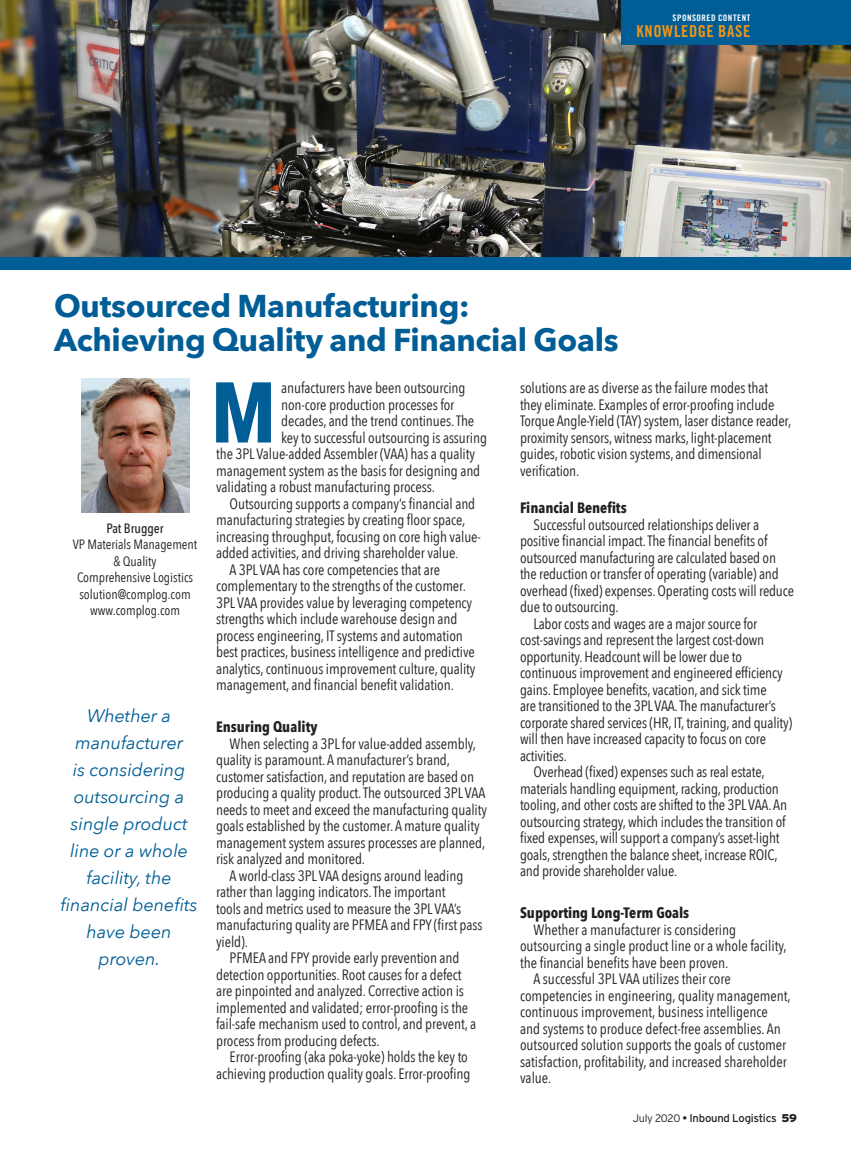
<style>
.page{position:relative;width:851px;height:1161px;background:#fff}
.page>*{position:absolute;margin:0;border:0;box-sizing:border-box;transform-origin:0 0}
.K-BASE_First_Paragra{font:700 84.9px "Avenir Next Condensed";color:#005d95}
.K-BASE_Headline{font:700 31.5px/34.5px "Avenir Next";letter-spacing:-.01em;color:#005d95}
.K-BASE_Body_Copy{font:italic 18px/27px "Avenir Next";letter-spacing:-.005em;color:#005d95;text-align:center}
.t1{font:16.5px "Trade Gothic LT Std Bd Cn 20";letter-spacing:.04em;color:#ec951a}
.K-BASE_Body_Copy-2{font:15px/16.5px "Avenir Next Condensed";letter-spacing:-.005em;color:#231f20}
.K-BASE_First_Paragra-2{font:15px "Avenir Next Condensed";letter-spacing:-.005em;color:#231f20}
.K-BASE_Crosshead{font:700 15px "Avenir Next Condensed";color:#231f20}
.K-BASE_Name_and_Titl{font:13.5px/16.5px "Avenir Next Condensed";color:#231f20;text-align:center}
.K-BASE_Name_and_Titl-2{font:500 13.5px "Avenir Next Condensed";color:#231f20}
.t2{font:11.25px "Interstate";letter-spacing:-.025em;color:#231f20}
.t3{font:9px "Trade Gothic LT Std Bd Cn 20";letter-spacing:.06em;color:#fff}
.s1{font-family:"Myriad Pro";font-weight:300;font-stretch:semi-condensed}
.s2{font-weight:300;font-size:10.8px}
.s3{font-weight:900}
</style>
<div class="page">
<div style="left:0;top:243px;width:850px;height:27px;background:#005d95"></div>
<img style="left:0;top:0;width:850px;height:256px">
<div style="left:621px;top:0;width:229px;height:45px;background:#005d95"></div>
<img style="left:81px;top:378px;width:108px;height:135px">
<p class="t3" style="left:672px;top:12px;width:79px">SPONSORED CONTENT</p>
<p class="t1" style="left:636px;top:21px;width:116px">KNOWLEDGE BASE</p>
<h1 class="K-BASE_Headline" style="left:54px;top:288px;width:566px">Outsourced Manufacturing:<br>Achieving Quality and Financial Goals</h1>
<p class="K-BASE_Name_and_Titl-2" style="left:106px;top:520px;width:59px">Pat Brugger</p>
<p class="K-BASE_Name_and_Titl" style="left:73px;top:536px;width:126px">VP Materials Management &amp; Quality</p>
<p class="K-BASE_Name_and_Titl" style="left:77px;top:569px;width:118px">Comprehensive Logistics</p>
<p class="K-BASE_Name_and_Titl" style="left:79px;top:585px;width:113px">solution@complog.com</p>
<p class="K-BASE_Name_and_Titl" style="left:90px;top:602px;width:91px">www.complog.com</p>
<p class="K-BASE_Body_Copy" style="left:61px;top:701px;width:138px">Whether a manufacturer<br>is considering outsourcing a single product line or a whole facility, the financial benefits have been proven.</p>
<p class="K-BASE_First_Paragra" style="left:211px;top:361px;width:67px">M</p>
<p class="K-BASE_First_Paragra-2" style="left:281px;top:375px;width:186px">anufacturers have been outsourcing</p>
<p class="K-BASE_First_Paragra-2" style="left:281px;top:391px;width:175px">non-core production processes for</p>
<p class="K-BASE_First_Paragra-2" style="left:281px;top:408px;width:194px">decades, and the trend continues. The</p>
<p class="K-BASE_First_Paragra-2" style="left:281px;top:424px;width:207px">key to successful outsourcing is assuring</p>
<p class="K-BASE_First_Paragra-2" style="left:216px;top:441px;width:260px">the 3PL Value-added Assembler (VAA) has a quality</p>
<p class="K-BASE_First_Paragra-2" style="left:216px;top:457px;width:266px">management system as the basis for designing and</p>
<p class="K-BASE_First_Paragra-2" style="left:216px;top:474px;width:220px">validating a robust manufacturing process.</p>
<p class="K-BASE_Body_Copy-2" style="left:216px;top:494px;width:266px;text-indent:14px">Outsourcing supports a company’s financial and manufacturing strategies by creating floor space, increasing throughput, focusing on core high value&shy;added activities, and driving shareholder value<span class="s1">.</span></p>
<p class="K-BASE_Body_Copy-2" style="left:216px;top:560px;width:261px;text-indent:14px">A 3PL VAA has core competencies that are complementary to the strengths of the customer.<br>3PL VAA provides value by leveraging competency strengths which include warehouse design and process engineering, IT systems and automation best practices, business intelligence and predictive analytics, continuous improvement culture, quality management, and financial benefit validation.</p>
<p class="K-BASE_Crosshead" style="left:216px;top:718px;width:103px">Ensuring Quality</p>
<p class="K-BASE_Body_Copy-2" style="left:216px;top:735px;width:272px;text-indent:14px">When selecting a 3PL for value-added assembly, quality is paramount. A manufacturer’s brand, customer satisfaction, and reputation are based on producing a quality product. The outsourced 3PL VAA needs to meet and exceed the manufacturing quality goals established by the customer. A mature quality management system assures processes are planned, risk analyzed and monitored.</p>
<p class="K-BASE_Body_Copy-2" style="left:216px;top:867px;width:268px;text-indent:14px">A world-class 3PL VAA designs around leading rather than lagging indicators. The important<br>tools and metrics used to measure the 3PL VAA’s manufacturing quality are PFMEA and FPY (first pass yield).</p>
<p class="K-BASE_Body_Copy-2" style="left:216px;top:949px;width:261px;text-indent:14px">PFMEA and FPY provide early prevention and detection opportunities. Root causes for a defect are pinpointed and analyzed. Corrective action is implemented and validated; error-proofing is the fail-safe mechanism used to control, and prevent, a process from producing defects.</p>
<p class="K-BASE_Body_Copy-2" style="left:216px;top:1048px;width:256px;text-align:right">Error-proofing (aka poka-yoke) holds the key to achieving production quality goals. Error-proofing</p>
<p class="K-BASE_Body_Copy-2" style="left:520px;top:379px;width:273px">solutions are as diverse as the failure modes that they eliminate. Examples of error-proofing include Torque Angle-Yield (TAY) system, laser distance reader, proximity sensors, witness marks, light-placement guides, robotic vision systems, and dimensional verification.</p>
<p class="K-BASE_Crosshead" style="left:520px;top:499px;width:108px">Financial Benefits</p>
<p class="K-BASE_Body_Copy-2" style="left:520px;top:515px;width:275px;text-indent:14px">Successful outsourced relationships deliver a positive financial impact. The financial benefits of outsourced manufacturing are calculated based on the reduction or transfer of operating (variable) and overhead (fixed) expenses. Operating costs will reduce due to outsourcing.</p>
<p class="K-BASE_Body_Copy-2" style="left:520px;top:614px;width:274px;text-indent:14px">Labor costs and wages are a major source for cost-savings and represent the largest cost-down opportunity. Headcount will be lower due to continuous improvement and engineered efficiency gains. Employee benefits, vacation, and sick time<br>are transitioned to the 3PL VAA. The manufacturer’s corporate shared services (HR, IT, training, and quality) will then have increased capacity to focus on core activities.</p>
<p class="K-BASE_Body_Copy-2" style="left:520px;top:763px;width:268px;text-indent:14px">Overhead (fixed) expenses such as real estate, materials handling equipment, racking, production tooling, and other costs are shifted to the 3PL VAA. An outsourcing strategy, which includes the transition of fixed expenses, will support a company’s asset-light goals, strengthen the balance sheet, increase ROIC, and provide shareholder value.</p>
<p class="K-BASE_Crosshead" style="left:520px;top:904px;width:171px">Supporting Long-Term Goals</p>
<p class="K-BASE_Body_Copy-2" style="left:520px;top:920px;width:268px;text-indent:14px">Whether a manufacturer is considering outsourcing a single product line or a whole facility, the financial benefits have been proven.</p>
<p class="K-BASE_Body_Copy-2" style="left:520px;top:970px;width:272px;text-indent:14px">A successful 3PL VAA utilizes their core competencies in engineering, quality management, continuous improvement, business intelligence and systems to produce defect-free assemblies. An outsourced solution supports the goals of customer satisfaction, profitability, and increased shareholder value.</p>
<p class="t2" style="left:632px;top:1112px;width:166px"><span class="s2">July 2020</span> • Inbound Logistics <span class="s3">59</span></p>
</div>
